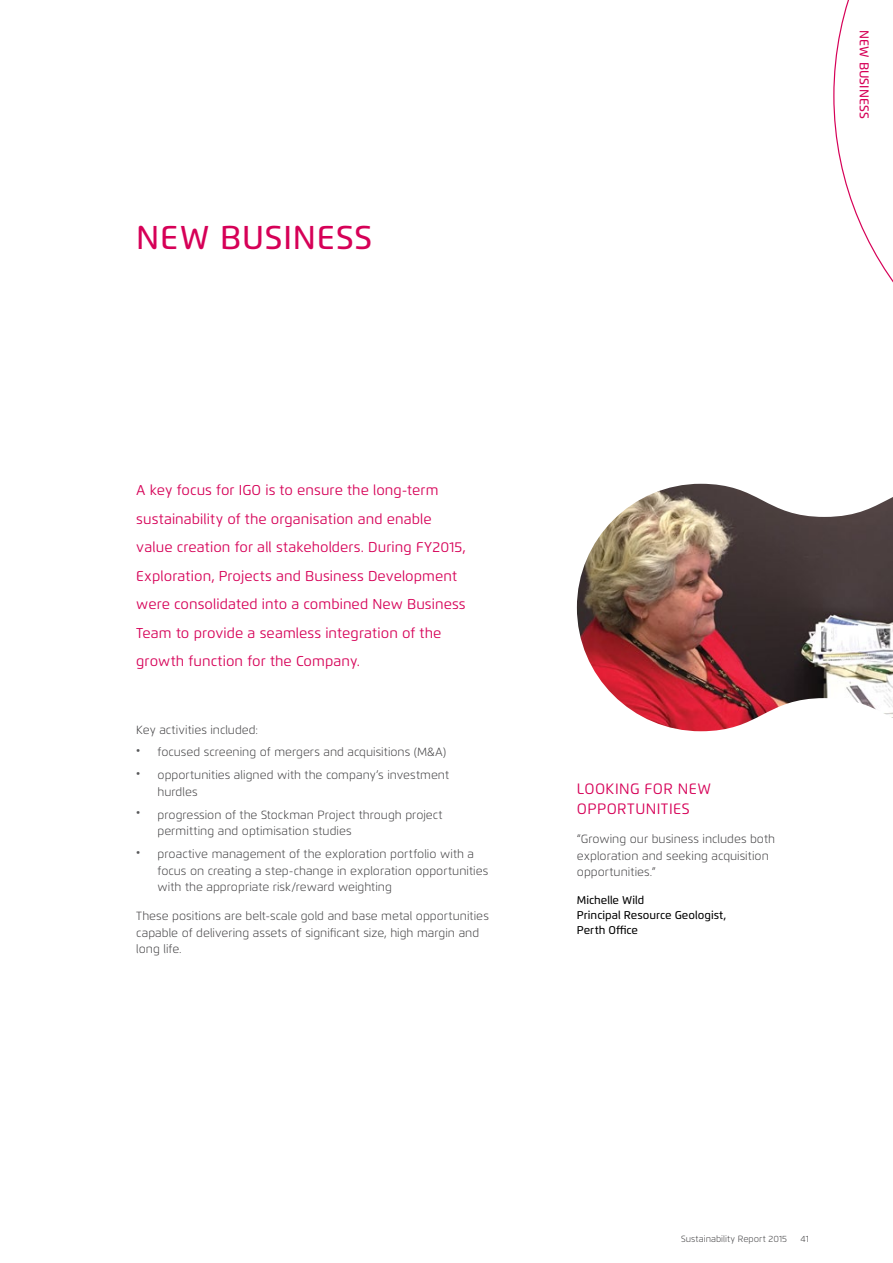
<style>
.page{position:relative;width:893px;height:1263px;background:#fff}
.page>*{position:absolute;margin:0;border:0;box-sizing:border-box;transform-origin:0 0}
.t1{font:500 33px "Flexo";letter-spacing:.025em;color:#d60057}
.t2{font:15px/19.5px "Flexo";letter-spacing:.025em;color:#d60057}
.t3{font:14.25px/28.5px "Flexo";letter-spacing:.005em;color:#d60057}
.t4{font:500 12.75px "Flexo";letter-spacing:.01em;color:#d60057}
.t5{font:300 11.85px/16.5px "Flexo";color:#414042}
.t6{font:500 11.25px/15px "Flexo";color:#000}
.t7{font:300 9px "Flexo";color:#414042}
</style>
<div class="page">
<img style="left:577px;top:484px;width:316px;height:247px">
<svg style="left:833px;top:0;width:60px;height:283px"></svg>
<h1 class="t1" style="left:136px;top:218px;width:237px">NEW BUSINESS</h1>
<p class="t4" style="left:872px;top:30px;width:91px;rotate:90deg">NEW BUSINESS</p>
<p class="t3" style="left:136px;top:476px;width:331px">A key focus for IGO is to ensure the long-term sustainability of the organisation and enable value creation for all stakeholders. During FY2015, Exploration, Projects and Business Development were consolidated into a combined New Business Team to provide a seamless integration of the growth function for the Company.</p>
<p class="t5" style="left:136px;top:721px;width:123px">Key activities included:</p>
<p class="t5" style="left:136px;top:744px;width:311px"><sup>•</sup> focused screening of mergers and acquisitions (M&amp;A)</p>
<p class="t5" style="left:158px;top:767px;width:293px;text-indent:-21px"><sup>•</sup> opportunities aligned with the company’s investment hurdles</p>
<p class="t5" style="left:158px;top:806px;width:287px;text-indent:-21px"><sup>•</sup> progression of the Stockman Project through project permitting and optimisation studies</p>
<p class="t5" style="left:158px;top:846px;width:332px;text-indent:-21px"><sup>•</sup> proactive management of the exploration portfolio with a focus on creating a step-change in exploration opportunities with the appropriate risk/reward weighting</p>
<p class="t5" style="left:136px;top:908px;width:354px">These positions are belt-scale gold and base metal opportunities capable of delivering assets of significant size, high margin and long life.</p>
<p class="t2" style="left:577px;top:779px;width:136px">LOOKING FOR NEW<br>OPPORTUNITIES</p>
<p class="t5" style="left:577px;top:831px;width:200px">“Growing our business includes both exploration and seeking acquisition opportunities.”</p>
<p class="t6" style="left:577px;top:892px;width:151px">Michelle Wild<br>Principal Resource Geologist,<br>Perth Office</p>
<p class="t7" style="left:681px;top:1234px;width:107px">Sustainability Report 2015</p>
<p class="t7" style="left:800px;top:1234px;width:10px">41</p>
</div>
